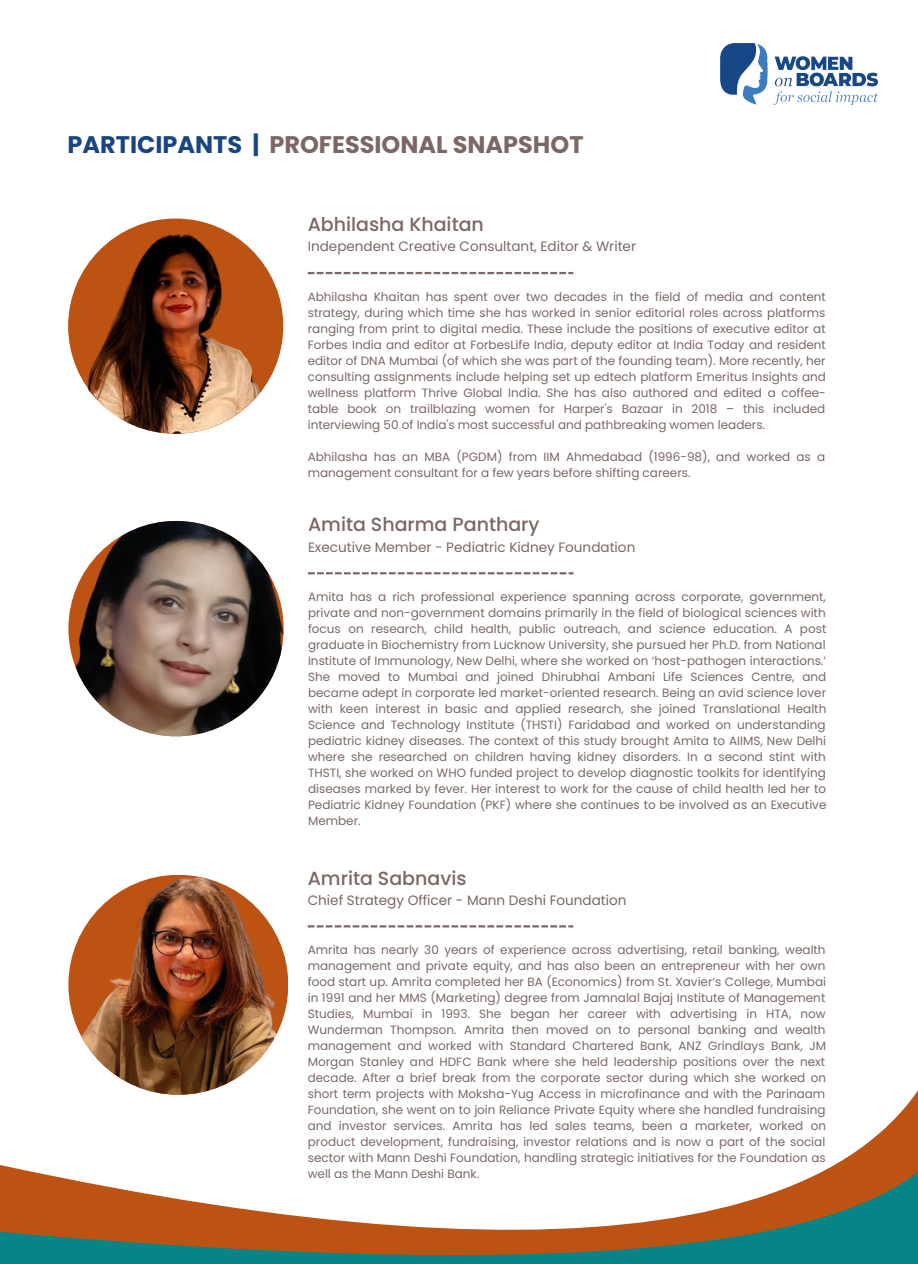
<style>
.page{position:relative;width:918px;height:1264px;background:#fff}
.page>*{position:absolute;margin:0;border:0;box-sizing:border-box;transform-origin:0 0}
.t1{font:700 24px "Poppins";color:#7b6765}
.t2{font:500 19.05px "Poppins";color:#7b6765}
.t3{font:13.65px "Poppins";color:#7b6765}
.t4{font:12px/16px "Poppins";color:#7b6765;text-align:justify}
.s1{color:#184582}
</style>
<div class="page">
<img style="left:721px;top:43px;width:158px;height:62px">
<svg style="left:0;top:1119px;width:918px;height:144px"></svg>
<img style="left:68px;top:218px;width:215px;height:216px;border-radius:50%">
<img style="left:68px;top:521px;width:216px;height:215px;border-radius:50%">
<svg style="left:308px;top:272px;width:265px;height:2px"></svg>
<svg style="left:308px;top:572px;width:266px;height:2px"></svg>
<img style="left:68px;top:874px;width:220px;height:220px;border-radius:50%">
<svg style="left:308px;top:925px;width:265px;height:2px"></svg>
<p class="t1" style="left:68px;top:128px;width:517px"><span class="s1">PARTICIPANTS |</span> PROFESSIONAL SNAPSHOT</p>
<p class="t2" style="left:308px;top:211px;width:178px">Abhilasha Khaitan</p>
<p class="t3" style="left:308px;top:237px;width:330px">Independent Creative Consultant, Editor &amp; Writer</p>
<p class="t4" style="left:308px;top:289px;width:520px">Abhilasha Khaitan has spent over two decades in the field of media and content strategy, during which time she has worked in senior editorial roles across platforms ranging from print to digital media. These include the positions of executive editor at Forbes India and editor at ForbesLife India, deputy editor at India Today and resident editor of DNA Mumbai (of which she was part of the founding team). More recently, her consulting assignments include helping set up edtech platform Emeritus Insights and wellness platform Thrive Global India. She has also authored and edited a coffee&shy;table book on trailblazing women for Harper's Bazaar in 2018 – this included interviewing 50 of India's most successful and pathbreaking women leaders.</p>
<p class="t4" style="left:308px;top:449px;width:519px">Abhilasha has an MBA (PGDM) from IIM Ahmedabad (1996-98), and worked as a management consultant for a few years before shifting careers.</p>
<p class="t2" style="left:308px;top:511px;width:233px">Amita Sharma Panthary</p>
<p class="t3" style="left:308px;top:537px;width:329px">Executive Member - Pediatric Kidney Foundation</p>
<p class="t4" style="left:308px;top:588px;width:520px">Amita has a rich professional experience spanning across corporate, government, private and non-government domains primarily in the field of biological sciences with focus on research, child health, public outreach, and science education. A post graduate in Biochemistry from Lucknow University, she pursued her Ph.D. from National Institute of Immunology, New Delhi, where she worked on ‘host-pathogen interactions.’ She moved to Mumbai and joined Dhirubhai Ambani Life Sciences Centre, and became adept in corporate led market-oriented research. Being an avid science lover with keen interest in basic and applied research, she joined Translational Health Science and Technology Institute (THSTI) Faridabad and worked on understanding pediatric kidney diseases. The context of this study brought Amita to AIIMS, New Delhi where she researched on children having kidney disorders. In a second stint with THSTI, she worked on WHO funded project to develop diagnostic toolkits for identifying diseases marked by fever. Her interest to work for the cause of child health led her to Pediatric Kidney Foundation (PKF) where she continues to be involved as an Executive Member.</p>
<p class="t2" style="left:308px;top:864px;width:160px">Amrita Sabnavis</p>
<p class="t3" style="left:308px;top:890px;width:320px">Chief Strategy Officer - Mann Deshi Foundation</p>
<p class="t4" style="left:308px;top:941px;width:520px">Amrita has nearly 30 years of experience across advertising, retail banking, wealth management and private equity, and has also been an entrepreneur with her own food start up. Amrita completed her BA (Economics) from St. Xavier’s College, Mumbai in 1991 and her MMS (Marketing) degree from Jamnalal Bajaj Institute of Management Studies, Mumbai in 1993. She began her career with advertising in HTA, now Wunderman Thompson. Amrita then moved on to personal banking and wealth management and worked with Standard Chartered Bank, ANZ Grindlays Bank, JM Morgan Stanley and HDFC Bank where she held leadership positions over the next decade. After a brief break from the corporate sector during which she worked on short term projects with Moksha-Yug Access in microfinance and with the Parinaam Foundation, she went on to join Reliance Private Equity where she handled fundraising and investor services. Amrita has led sales teams, been a marketer, worked on product development, fundraising, investor relations and is now a part of the social sector with Mann Deshi Foundation, handling strategic initiatives for the Foundation as well as the Mann Deshi Bank.</p>
</div>
